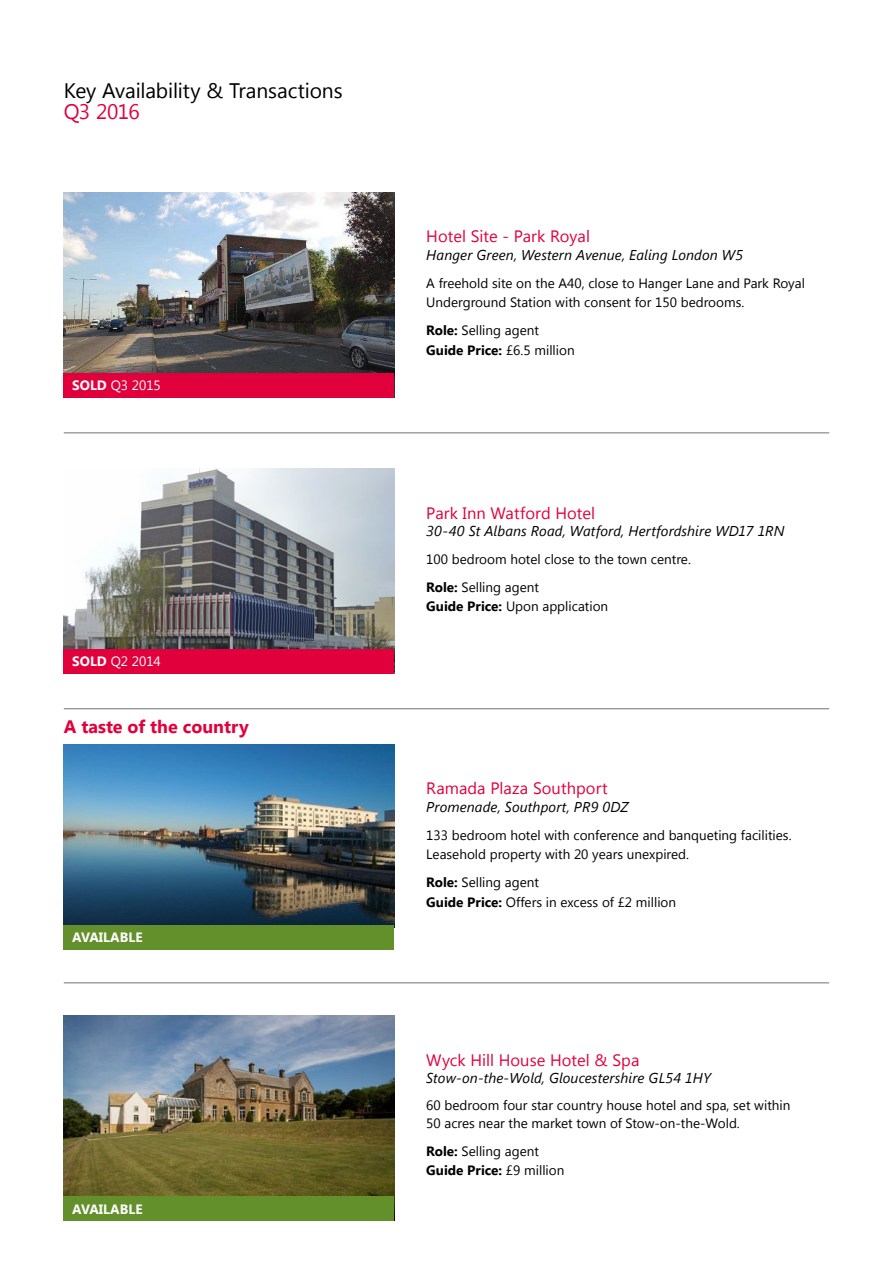
<style>
.page{position:relative;width:893px;height:1263px;background:#fff}
.page>*{position:absolute;margin:0;border:0;box-sizing:border-box;transform-origin:0 0}
.t1{font:21px "Segoe UI";letter-spacing:-.005em;color:#000}
.t2{font:21px "Segoe UI";letter-spacing:-.03em;color:#e2003c}
.t3{font:700 18px "Segoe UI";color:#e2003c}
.t4{font:16.5px "Segoe UI";letter-spacing:.005em;color:#e2003c}
.t5{font:italic 14.25px "Segoe UI";letter-spacing:.01em;color:#000}
.t6{font:13.5px/19.5px "Segoe UI";color:#000}
.t7{font:13.5px "Segoe UI";color:#fff}
.t8{font:700 13.5px "Segoe UI";color:#fff}
.s1{font-weight:700}
</style>
<div class="page">
<hr style="left:64px;top:432px;width:765px;height:1px;background:#707172">
<hr style="left:64px;top:982px;width:765px;height:1px;background:#707172">
<hr style="left:64px;top:708px;width:765px;height:1px;background:#707172">
<img style="left:64px;top:468px;width:330px;height:181px">
<div style="left:64px;top:649px;width:330px;height:24px;background:#e2003c"></div>
<img style="left:64px;top:192px;width:330px;height:181px">
<div style="left:64px;top:373px;width:330px;height:24px;background:#e2003c"></div>
<img style="left:64px;top:744px;width:330px;height:181px">
<div style="left:64px;top:925px;width:330px;height:24px;background:#63902b"></div>
<img style="left:64px;top:1016px;width:330px;height:181px">
<div style="left:64px;top:1197px;width:330px;height:24px;background:#63902b"></div>
<h1 class="t1" style="left:64px;top:76px;width:280px">Key Availability &amp; Transactions</h1>
<h1 class="t2" style="left:64px;top:97px;width:77px">Q3 2016</h1>
<p class="t7" style="left:72px;top:376px;width:90px"><span class="s1">SOLD</span> Q3 2015</p>
<p class="t7" style="left:72px;top:652px;width:90px"><span class="s1">SOLD</span> Q2 2014</p>
<h2 class="t3" style="left:64px;top:714px;width:187px">A taste of the country</h2>
<p class="t8" style="left:72px;top:928px;width:72px">AVAILABLE</p>
<p class="t8" style="left:72px;top:1199px;width:72px">AVAILABLE</p>
<p class="t4" style="left:426px;top:225px;width:165px">Hotel Site - Park Royal</p>
<p class="t5" style="left:426px;top:245px;width:318px">Hanger Green, Western Avenue, Ealing London W5</p>
<p class="t6" style="left:426px;top:273px;width:380px">A freehold site on the A40, close to Hanger Lane and Park Royal<br>Underground Station with consent for 150 bedrooms.</p>
<p class="t6" style="left:426px;top:320px;width:150px"><span class="s1">Role:</span> Selling agent<br><span class="s1">Guide Price:</span> £6.5 million</p>
<p class="t4" style="left:426px;top:501px;width:170px">Park Inn Watford Hotel</p>
<p class="t5" style="left:426px;top:521px;width:360px">30-40 St Albans Road, Watford, Hertfordshire WD17 1RN</p>
<p class="t6" style="left:426px;top:544px;width:266px;line-height:28px">100 bedroom hotel close to the town centre.<br><span class="s1">Role:</span> Selling agent</p>
<p class="t6" style="left:426px;top:596px;width:183px"><span class="s1">Guide Price:</span> Upon application</p>
<p class="t4" style="left:426px;top:777px;width:183px">Ramada Plaza Southport</p>
<p class="t5" style="left:426px;top:797px;width:204px">Promenade, Southport, PR9 0DZ</p>
<p class="t6" style="left:426px;top:824px;width:367px">133 bedroom hotel with conference and banqueting facilities.<br>Leasehold property with 20 years unexpired.</p>
<p class="t6" style="left:426px;top:872px;width:251px"><span class="s1">Role:</span> Selling agent<br><span class="s1">Guide Price:</span> Offers in excess of £2 million</p>
<p class="t4" style="left:426px;top:1049px;width:215px">Wyck Hill House Hotel &amp; Spa</p>
<p class="t5" style="left:426px;top:1068px;width:286px">Stow-on-the-Wold, Gloucestershire GL54 1HY</p>
<p class="t6" style="left:426px;top:1095px;width:366px;line-height:18px">60 bedroom four star country house hotel and spa, set within<br>50 acres near the market town of Stow-on-the-Wold.</p>
<p class="t6" style="left:426px;top:1140px;width:140px"><span class="s1">Role:</span> Selling agent<br><span class="s1">Guide Price:</span> £9 million</p>
</div>
